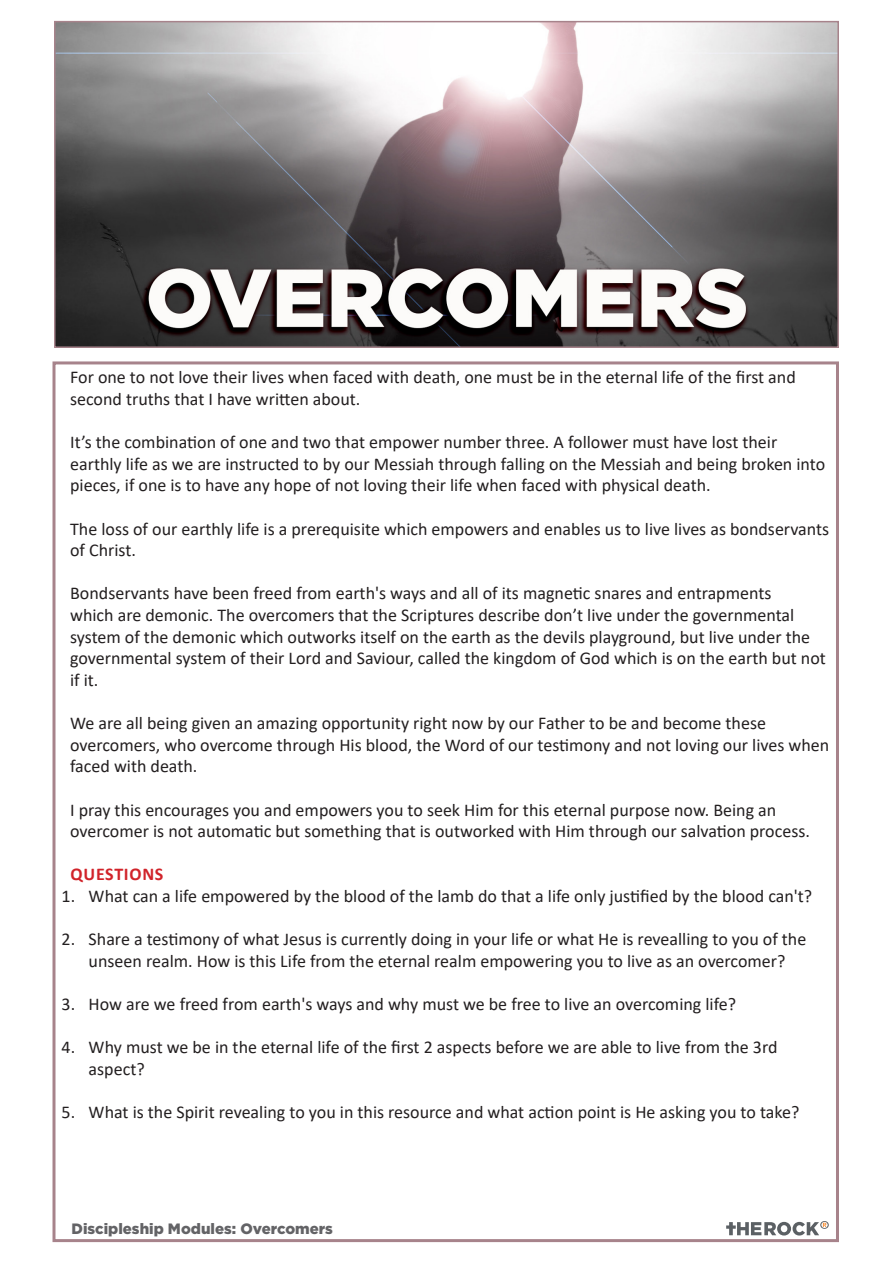
<style>
.page{position:relative;width:893px;height:1263px;background:#fff}
.page>*{position:absolute;margin:0;border:0;box-sizing:border-box;transform-origin:0 0}
.Standard_text{font:18px/21.6px "Calibri";color:#231f20}
.Subheading{font:700 18px "Calibri";letter-spacing:.04em;color:#d1232a}
.t1{font:900 15px "Gotham";color:#636366}
</style>
<div class="page">
<img style="left:57px;top:24px;width:779px;height:321px">
<div style="left:54px;top:21px;width:785px;height:327px;border:2px solid #a7838b"></div>
<svg style="left:726px;top:1221px;width:103px;height:14px"></svg>
<p class="Standard_text" style="left:70px;top:366px;width:727px">For one to not love their lives when faced with death, one must be in the eternal life of the first and second truths that I have written about.</p>
<p class="Standard_text" style="left:70px;top:431px;width:757px">It’s the combination of one and two that empower number three. A follower must have lost their earthly life as we are instructed to by our Messiah through falling on the Messiah and being broken into pieces, if one is to have any hope of not loving their life when faced with physical death.</p>
<p class="Standard_text" style="left:70px;top:517px;width:761px">The loss of our earthly life is a prerequisite which empowers and enables us to live lives as bondservants of Christ.</p>
<p class="Standard_text" style="left:70px;top:582px;width:757px">Bondservants have been freed from earth's ways and all of its magnetic snares and entrapments<br>which are demonic. The overcomers that the Scriptures describe don’t live under the governmental system of the demonic which outworks itself on the earth as the devils playground, but live under the governmental system of their Lord and Saviour, called the kingdom of God which is on the earth but not if it.</p>
<p class="Standard_text" style="left:70px;top:712px;width:761px">We are all being given an amazing opportunity right now by our Father to be and become these overcomers, who overcome through His blood, the Word of our testimony and not loving our lives when faced with death.</p>
<p class="Standard_text" style="left:70px;top:798px;width:741px">I pray this encourages you and empowers you to seek Him for this eternal purpose now. Being an overcomer is not automatic but something that is outworked with Him through our salvation process.</p>
<p class="Subheading" style="left:71px;top:862px;width:94px">QUESTIONS</p>
<p class="Standard_text" style="left:62px;top:885px;width:752px">1. What can a life empowered by the blood of the lamb do that a life only justified by the blood can't?</p>
<p class="Standard_text" style="left:62px;top:928px;width:746px;text-align:center">2. Share a testimony of what Jesus is currently doing in your life or what He is revealling to you of the unseen realm. How is this Life from the eternal realm empowering you to live as an overcomer?</p>
<p class="Standard_text" style="left:62px;top:993px;width:676px">3. How are we freed from earth's ways and why must we be free to live an overcoming life?</p>
<p class="Standard_text" style="left:89px;top:1036px;width:690px;text-indent:-27px">4. Why must we be in the eternal life of the first 2 aspects before we are able to live from the 3rd aspect?</p>
<p class="Standard_text" style="left:62px;top:1101px;width:739px">5. What is the Spirit revealing to you in this resource and what action point is He asking you to take?</p>
<p class="t1" style="left:72px;top:1220px;width:263px">Discipleship Modules: Overcomers</p>
</div>
